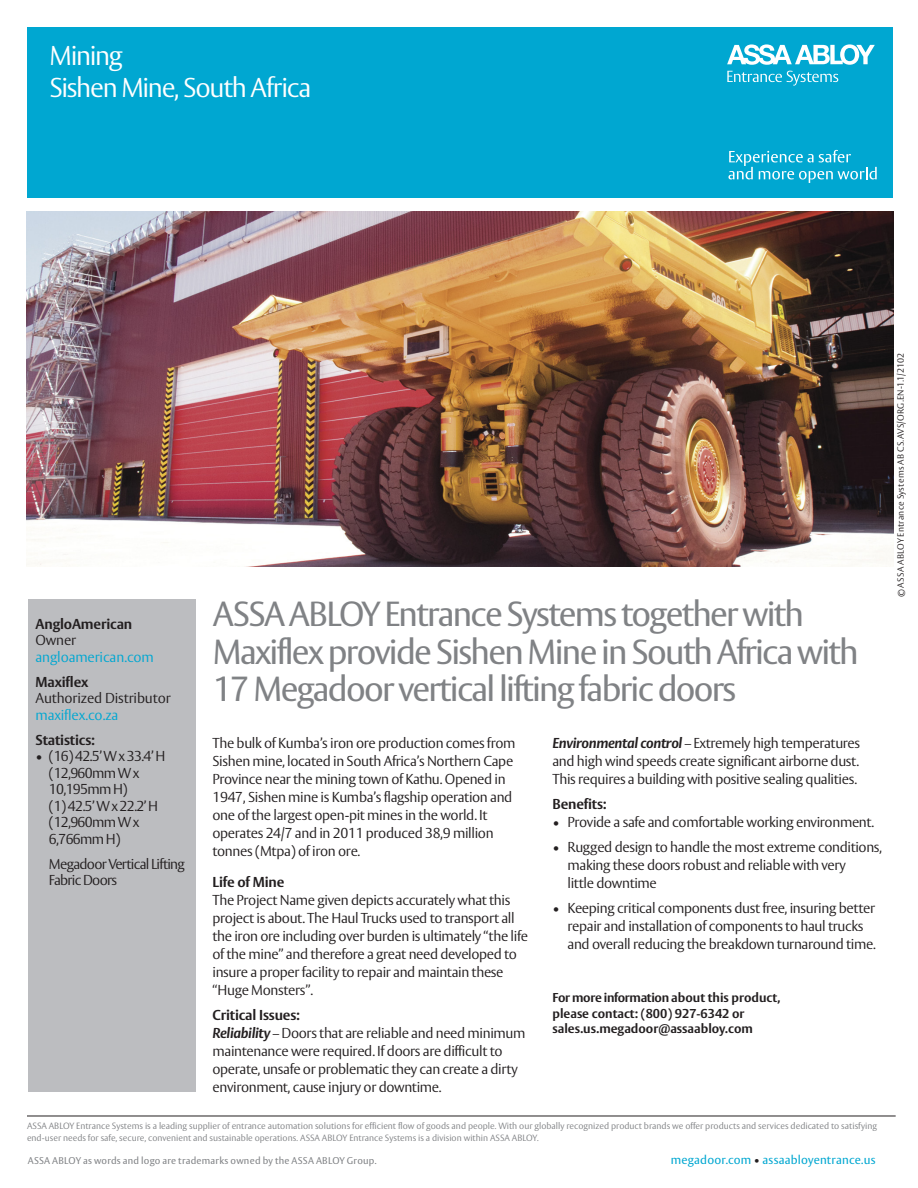
<style>
.page{position:relative;width:918px;height:1188px;background:#fff}
.page>*{position:absolute;margin:0;border:0;box-sizing:border-box;transform-origin:0 0}
.t1{font:34.5px/37.5px "ASSA Vesta";letter-spacing:-.05em;color:#808285}
.t2{font:300 27px/32.4px "ASSA Vesta";letter-spacing:-.05em;color:#fff}
.t3{font:300 14.25px/18px "ASSA Vesta";letter-spacing:-.025em;color:#231f20}
.t4{font:300 14.25px/16.5px "ASSA Vesta";letter-spacing:-.05em;color:#231f20}
.t5{font:700 14.25px "ASSA Vesta";letter-spacing:-.01em;color:#231f20}
.t6{font:300 14.25px "ASSA Vesta";letter-spacing:-.01em;color:#00a7d1}
.t7{font:700 12.75px/15.8px "ASSA Vesta";color:#231f20}
.t8{font:12px "ASSA Vesta";letter-spacing:.015em;color:#00a7d1}
.t9{font:9.75px "ASSA Vesta";letter-spacing:.02em;color:#808285}
.t10{font:300 9px/12px "ASSA Vesta";color:#808285}
.t11{font:300 9px "ASSA Vesta";letter-spacing:.02em;color:#231f20}
.s1{font-weight:700}
.s2{font-weight:700;font-style:italic}
.s3{color:#231f20}
</style>
<div class="page">
<hr style="left:27px;top:1116px;width:869px;height:1px;background:#231f20">
<div style="left:27px;top:27px;width:865px;height:171px;background:#00a7d1"></div>
<div style="left:28px;top:600px;width:168px;height:492px;background:#bcbdc0"></div>
<svg style="left:727px;top:44px;width:148px;height:21px"></svg>
<svg style="left:727px;top:71px;width:111px;height:15px"></svg>
<svg style="left:728px;top:150px;width:149px;height:33px"></svg>
<img style="left:26px;top:212px;width:867px;height:355px">
<h2 class="t2" style="left:50px;top:41px;width:264px">Mining<br>Sishen Mine, South Africa</h2>
<p class="t5" style="left:36px;top:615px;width:98px">AngloAmerican</p>
<p class="t3" style="left:36px;top:632px;width:42px">Owner</p>
<p class="t6" style="left:36px;top:648px;width:120px">angloamerican.com</p>
<p class="t5" style="left:36px;top:673px;width:54px">Maxiflex</p>
<p class="t3" style="left:36px;top:690px;width:137px">Authorized Distributor</p>
<p class="t6" style="left:36px;top:706px;width:84px">maxiflex.co.za</p>
<p class="t5" style="left:36px;top:731px;width:61px">Statistics:</p>
<p class="t4" style="left:49px;top:749px;width:118px;text-indent:-13px">• (16) 42.5’ W x 33.4’ H (12,960mm W x<br>10,195mm H)<br>(1) 42.5’ W x 22.2’ H (12,960mm W x<br>6,766mm H)</p>
<p class="t4" style="left:49px;top:856px;width:137px">Megadoor Vertical Lifting<br>Fabric Doors</p>
<h1 class="t1" style="left:213px;top:597px;width:647px">ASSA ABLOY Entrance Systems together with<br>Maxiflex provide Sishen Mine in South Africa with<br>17 Megadoor vertical lifting fabric doors</h1>
<p class="t3" style="left:213px;top:735px;width:304px">The bulk of Kumba’s iron ore production comes from Sishen mine, located in South Africa’s Northern Cape Province near the mining town of Kathu. Opened in 1947, Sishen mine is Kumba’s flagship operation and one of the largest open-pit mines in the world. It operates 24/7 and in 2011 produced 38,9 million tonnes (Mtpa) of iron ore.</p>
<p class="t5" style="left:213px;top:873px;width:73px">Life of Mine</p>
<p class="t3" style="left:213px;top:892px;width:317px">The Project Name given depicts accurately what this project is about. The Haul Trucks used to transport all the iron ore including over burden is ultimately “the life of the mine” and therefore a great need developed to insure a proper facility to repair and maintain these “Huge Monsters”.</p>
<p class="t3" style="left:213px;top:1007px;width:315px"><span class="s1">Critical Issues:<br></span><span class="s2">Reliability</span> – Doors that are reliable and need minimum maintenance were required. If doors are difficult to operate, unsafe or problematic they can create a dirty environment, cause injury or downtime.</p>
<p class="t3" style="left:553px;top:735px;width:309px;text-align:justify"><span class="s2">Environmental control</span> – Extremely high temperatures and high wind speeds create significant airborne dust.<br>This requires a building with positive sealing qualities.</p>
<p class="t5" style="left:553px;top:795px;width:56px">Benefits:</p>
<p class="t3" style="left:553px;top:814px;width:323px">• Provide a safe and comfortable working environment.</p>
<p class="t3" style="left:568px;top:839px;width:316px;text-indent:-15px">• Rugged design to handle the most extreme conditions, making these doors robust and reliable with very<br>little downtime</p>
<p class="t3" style="left:568px;top:899px;width:310px;text-indent:-15px">• Keeping critical components dust free, insuring better repair and installation of components to haul trucks and overall reducing the breakdown turnaround time.</p>
<p class="t7" style="left:553px;top:990px;width:230px">For more information about this product, please contact: (800) 927-6342 or sales.us.megadoor@assaabloy.com</p>
<p class="t10" style="left:27px;top:1121px;width:852px">ASSA ABLOY Entrance Systems is a leading supplier of entrance automation solutions for efficient flow of goods and people. With our globally recognized product brands we offer products and services dedicated to satisfying end-user needs for safe, secure, convenient and sustainable operations. ASSA ABLOY Entrance Systems is a division within ASSA ABLOY.</p>
<p class="t9" style="left:28px;top:1154px;width:350px">ASSA ABLOY as words and logo are trademarks owned by the ASSA ABLOY Group.</p>
<p class="t8" style="left:671px;top:1152px;width:206px">megadoor.com <span class="s3">•</span> assaabloyentrance.us</p>
<p class="t11" style="left:895px;top:597px;width:245px;rotate:-90deg">© ASSA ABLOY Entrance Systems AB CS.AVS/ORG.EN-1.1/2102</p>
</div>
